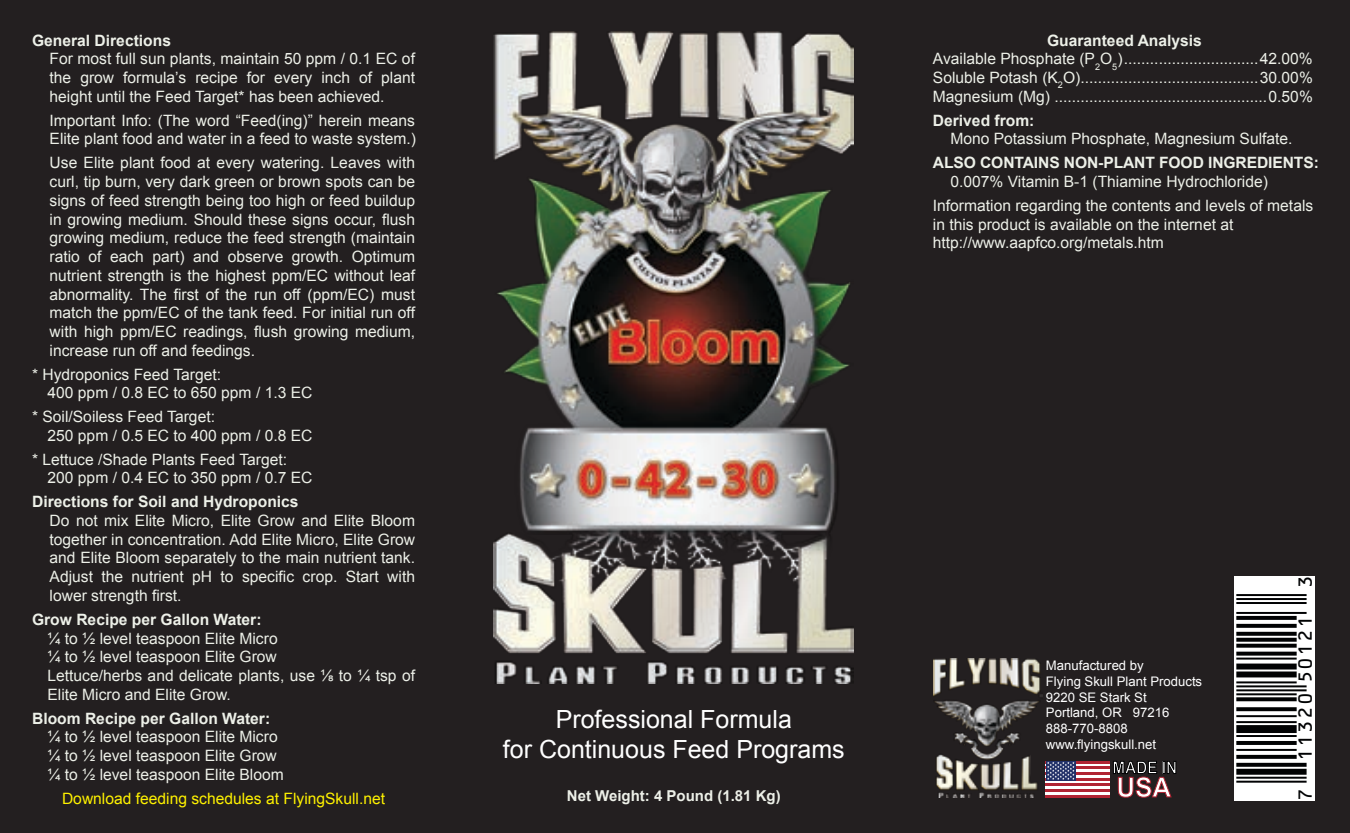
<style>
.page{position:relative;width:1350px;height:833px;background:#fff}
.page>*{position:absolute;margin:0;border:0;box-sizing:border-box;transform-origin:0 0}
.t1{font:25px/30px "Arial";color:#fff;text-align:center}
.t2{font:21px "OCRB10 Pitch AT";letter-spacing:.055em;color:#010203}
.t3{font:15.5px/18.8px "Arial";color:#edf0e8}
.t4{font:700 15.5px "Arial";color:#edf0e8}
.t5{font:15.5px "Arial";color:#fff200}
.t6{font:700 15px "Arial";color:#edf0e8}
.t7{font:13.25px/15.8px "Arial";color:#fff}
.s1{font-weight:700}
</style>
<div class="page">
<div style="left:0;top:0;width:1350px;height:832px;background:#231f20"></div>
<div style="left:1234px;top:576px;width:81px;height:224px;background:#fff"></div>
<svg style="left:1236px;top:594px;width:71px;height:188px"></svg>
<svg style="left:1113px;top:761px;width:63px;height:36px"></svg>
<hr style="left:1046px;top:760px;width:64px;height:3px;background:#b02433">
<hr style="left:1046px;top:763px;width:64px;height:3px;background:#fff">
<hr style="left:1046px;top:769px;width:64px;height:3px;background:#fff">
<hr style="left:1046px;top:775px;width:64px;height:2px;background:#fff">
<hr style="left:1046px;top:780px;width:64px;height:3px;background:#fff">
<hr style="left:1046px;top:786px;width:64px;height:3px;background:#fff">
<hr style="left:1046px;top:792px;width:64px;height:2px;background:#fff">
<hr style="left:1046px;top:766px;width:64px;height:3px;background:#b02433">
<hr style="left:1046px;top:772px;width:64px;height:3px;background:#b02433">
<hr style="left:1046px;top:783px;width:64px;height:3px;background:#b02433">
<hr style="left:1046px;top:777px;width:64px;height:3px;background:#b02433">
<hr style="left:1046px;top:789px;width:64px;height:3px;background:#b02433">
<hr style="left:1046px;top:794px;width:64px;height:3px;background:#b02433">
<svg style="left:1046px;top:760px;width:30px;height:20px"></svg>
<svg style="left:1047px;top:761px;width:27px;height:18px"></svg>
<img style="left:933px;top:658px;width:109px;height:139px">
<img style="left:494px;top:32px;width:360px;height:651px">
<p class="t4" style="left:32px;top:30px;width:140px">General Directions</p>
<p class="t3" style="left:50px;top:50px;width:367px;text-align:justify">For most full sun plants, maintain 50 ppm / 0.1 EC of the grow formula’s recipe for every inch of plant height until the Feed Target* has been achieved.</p>
<p class="t3" style="left:50px;top:111px;width:368px">Important Info: (The word “Feed(ing)” herein means<br>Elite plant food and water in a feed to waste system.)</p>
<p class="t3" style="left:50px;top:153px;width:367px;text-align:justify">Use Elite plant food at every watering. Leaves with curl, tip burn, very dark green or brown spots can be signs of feed strength being too high or feed buildup in growing medium. Should these signs occur, flush growing medium, reduce the feed strength (maintain ratio of each part) and observe growth. Optimum nutrient strength is the highest ppm/EC without leaf abnormality. The first of the run off (ppm/EC) must match the ppm/EC of the tank feed. For initial run off with high ppm/EC readings, flush growing medium, increase run off and feedings.</p>
<p class="t3" style="left:48px;top:365px;width:266px;text-indent:-15px">* Hydroponics Feed Target:<br>400 ppm / 0.8 EC to 650 ppm / 1.3 EC</p>
<p class="t3" style="left:48px;top:407px;width:266px;text-indent:-15px">* Soil/Soiless Feed Target:<br>250 ppm / 0.5 EC to 400 ppm / 0.8 EC</p>
<p class="t3" style="left:48px;top:450px;width:266px;text-indent:-15px">* Lettuce /Shade Plants Feed Target:<br>200 ppm / 0.4 EC to 350 ppm / 0.7 EC</p>
<p class="t4" style="left:32px;top:491px;width:268px">Directions for Soil and Hydroponics</p>
<p class="t3" style="left:50px;top:511px;width:367px;text-align:justify">Do not mix Elite Micro, Elite Grow and Elite Bloom together in concentration. Add Elite Micro, Elite Grow and Elite Bloom separately to the main nutrient tank.<br>Adjust the nutrient pH to specific crop. Start with lower strength first.</p>
<p class="t4" style="left:32px;top:609px;width:231px">Grow Recipe per Gallon Water:</p>
<p class="t3" style="left:48px;top:628px;width:369px">¼ to ½ level teaspoon Elite Micro<br>¼ to ½ level teaspoon Elite Grow<br>Lettuce/herbs and delicate plants, use ⅛ to ¼ tsp of Elite Micro and Elite Grow.</p>
<p class="t4" style="left:32px;top:707px;width:240px">Bloom Recipe per Gallon Water:</p>
<p class="t3" style="left:48px;top:727px;width:238px">¼ to ½ level teaspoon Elite Micro ¼ to ½ level teaspoon Elite Grow ¼ to ½ level teaspoon Elite Bloom</p>
<p class="t5" style="left:62px;top:788px;width:325px">Download feeding schedules at FlyingSkull.net</p>
<h1 class="t1" style="left:503px;top:704px;width:343px">Professional Formula<br>for Continuous Feed Programs</h1>
<p class="t6" style="left:567px;top:785px;width:215px">Net Weight: 4 Pound (1.81 Kg)</p>
<p class="t3" style="left:933px;top:31px;width:381px;text-align:center"><span class="s1">Guaranteed Analysis<br></span>Available Phosphate (P<sub>2</sub>O<sub>5</sub>)...............................42.00% Soluble Potash (K<sub>2</sub>O).........................................30.00% Magnesium (Mg) .................................................0.50%</p>
<p class="t4" style="left:933px;top:110px;width:103px">Derived from:</p>
<p class="t3" style="left:950px;top:130px;width:344px">Mono Potassium Phosphate, Magnesium Sulfate.</p>
<p class="t4" style="left:933px;top:152px;width:387px">ALSO CONTAINS NON-PLANT FOOD INGREDIENTS:</p>
<p class="t3" style="left:933px;top:170px;width:382px;line-height:23.8px;text-indent:18px">0.007% Vitamin B-1 (Thiamine Hydrochloride)<br>Information regarding the contents and levels of metals</p>
<p class="t3" style="left:933px;top:215px;width:302px">in this product is available on the internet at http://www.aapfco.org/metals.htm</p>
<p class="t7" style="left:1046px;top:657px;width:158px">Manufactured by<br>Flying Skull Plant Products<br>9220 SE Stark St<br>Portland, OR 97216<br>888-770-8808 www.flyingskull.net</p>
<h2 class="t2" style="left:1296px;top:588px;width:14px;rotate:-90deg">3</h2>
<h2 class="t2" style="left:1296px;top:760px;width:147px;rotate:-90deg">11320 50121</h2>
<h2 class="t2" style="left:1296px;top:800px;width:14px;rotate:-90deg">7</h2>
</div>
